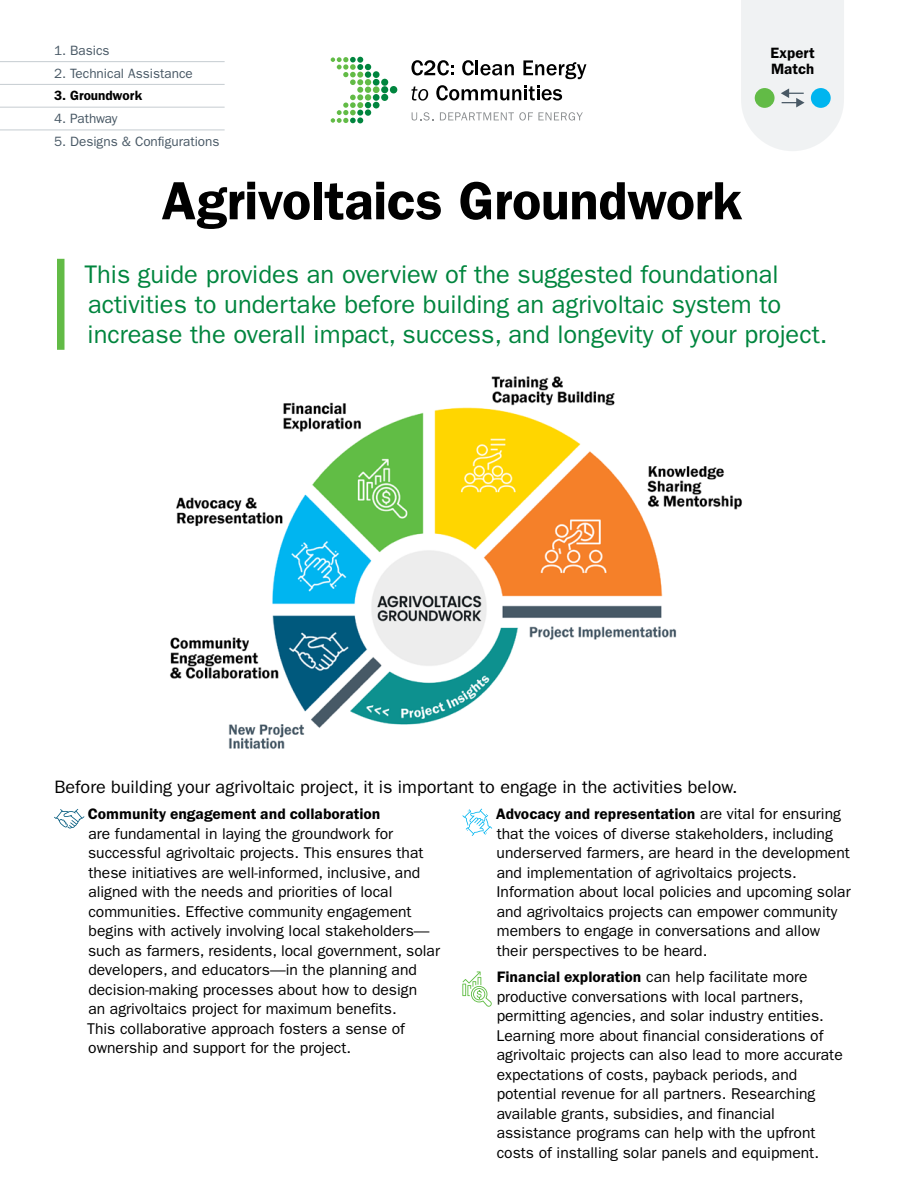
<style>
.page{position:relative;width:918px;height:1188px;background:#fff}
.page>*{position:absolute;margin:0;border:0;box-sizing:border-box;transform-origin:0 0}
.t1{font:600 54px "ITC Franklin Gothic Std";letter-spacing:-.01em;color:#000}
.t2{font:25.5px/30px "ITC Franklin Gothic Std";color:#00853e}
.t3{font:18px "ITC Franklin Gothic Std";color:#000}
.t4{font:15.6px/19.5px "ITC Franklin Gothic Std";color:#000}
.t5{font:15.6px "Franklin Gothic URW Dem";color:#000}
.t6{font:600 15px/16.5px "ITC Franklin Gothic Std";color:#000}
.t7{font:13.5px "ITC Franklin Gothic Std";color:#485865}
.t8{font:600 13.5px "ITC Franklin Gothic Std";color:#000}
.s1{font-family:"Franklin Gothic URW Dem"}
</style>
<div class="page">
<svg style="left:741px;top:0;width:103px;height:151px"></svg>
<div style="left:755px;top:88px;width:20px;height:20px;background:#62bb46;border-radius:50%"></div>
<div style="left:811px;top:88px;width:20px;height:20px;background:#00b5ef;border-radius:50%"></div>
<hr style="left:0;top:130px;width:225px;height:1px;background:#c6cdd1">
<hr style="left:0;top:107px;width:225px;height:1px;background:#c6cdd1">
<hr style="left:0;top:84px;width:225px;height:1px;background:#c6cdd1">
<hr style="left:0;top:61px;width:225px;height:1px;background:#c6cdd1">
<div style="left:57px;top:259px;width:7px;height:91px;background:#62bb46"></div>
<svg style="left:411px;top:60px;width:43px;height:15px"></svg>
<svg style="left:462px;top:60px;width:52px;height:15px"></svg>
<svg style="left:523px;top:60px;width:63px;height:19px"></svg>
<svg style="left:411px;top:86px;width:17px;height:15px"></svg>
<svg style="left:436px;top:85px;width:126px;height:15px"></svg>
<svg style="left:412px;top:112px;width:21px;height:9px"></svg>
<svg style="left:440px;top:112px;width:143px;height:9px"></svg>
<div style="left:373px;top:86px;width:7px;height:7px;background:#62bb46;border-radius:50%"></div>
<div style="left:373px;top:71px;width:7px;height:7px;background:#00853e;border-radius:50%"></div>
<div style="left:373px;top:79px;width:7px;height:7px;background:#00853e;border-radius:50%"></div>
<div style="left:373px;top:94px;width:7px;height:7px;background:#00853e;border-radius:50%"></div>
<div style="left:373px;top:102px;width:7px;height:6px;background:#00853e;border-radius:50%"></div>
<div style="left:381px;top:79px;width:7px;height:7px;background:#00853e;border-radius:50%"></div>
<div style="left:381px;top:86px;width:7px;height:7px;background:#00853e;border-radius:50%"></div>
<div style="left:381px;top:94px;width:7px;height:7px;background:#00853e;border-radius:50%"></div>
<svg style="left:331px;top:57px;width:40px;height:66px"></svg>
<div style="left:390px;top:86px;width:7px;height:7px;background:#00853e;border-radius:50%"></div>
<img style="left:170px;top:376px;width:572px;height:373px">
<svg style="left:54px;top:809px;width:30px;height:19px"></svg>
<svg style="left:462px;top:809px;width:30px;height:27px"></svg>
<hr style="left:462px;top:984px;width:4px;height:12px;background:#9bd58a">
<svg style="left:463px;top:971px;width:29px;height:36px"></svg>
<p class="t7" style="left:54px;top:43px;width:57px">1. Basics</p>
<p class="t7" style="left:54px;top:65px;width:140px">2. Technical Assistance</p>
<p class="t8" style="left:54px;top:88px;width:90px">3. Groundwork</p>
<p class="t7" style="left:54px;top:111px;width:65px">4. Pathway</p>
<p class="t7" style="left:54px;top:134px;width:167px">5. Designs &amp; Confgurations</p>
<h1 class="t1" style="left:162px;top:169px;width:582px">Agrivoltaics Groundwork</h1>
<h2 class="t2" style="left:84px;top:260px;width:745px">This guide provides an overview of the suggested foundational activities to undertake before building an agrivoltaic system to increase the overall impact, success, and longevity of your project.</h2>
<p class="t6" style="left:770px;top:44px;width:46px">Expert<br>Match</p>
<p class="t3" style="left:54px;top:777px;width:685px">Before building your agrivoltaic project, it is important to engage in the activities below.</p>
<p class="t5" style="left:88px;top:804px;width:294px">Community engagement and collaboration</p>
<p class="t4" style="left:87px;top:824px;width:354px">are fundamental in laying the groundwork for successful agrivoltaic projects. This ensures that these initiatives are well-informed, inclusive, and aligned with the needs and priorities of local communities. Effective community engagement begins with actively involving local stakeholders— such as farmers, residents, local government, solar developers, and educators—in the planning and decision-making processes about how to design<br>an agrivoltaics project for maximum benefits.<br>This collaborative approach fosters a sense of ownership and support for the project.</p>
<p class="t4" style="left:496px;top:804px;width:356px"><span class="s1">Advocacy and representation</span> are vital for ensuring that the voices of diverse stakeholders, including underserved farmers, are heard in the development and implementation of agrivoltaics projects.<br>Information about local policies and upcoming solar and agrivoltaics projects can empower community members to engage in conversations and allow their perspectives to be heard.</p>
<p class="t4" style="left:497px;top:967px;width:348px"><span class="s1">Financial exploration</span> can help facilitate more productive conversations with local partners, permitting agencies, and solar industry entities.<br>Learning more about financial considerations of agrivoltaic projects can also lead to more accurate expectations of costs, payback periods, and potential revenue for all partners. Researching available grants, subsidies, and financial assistance programs can help with the upfront costs of installing solar panels and equipment.</p>
</div>
